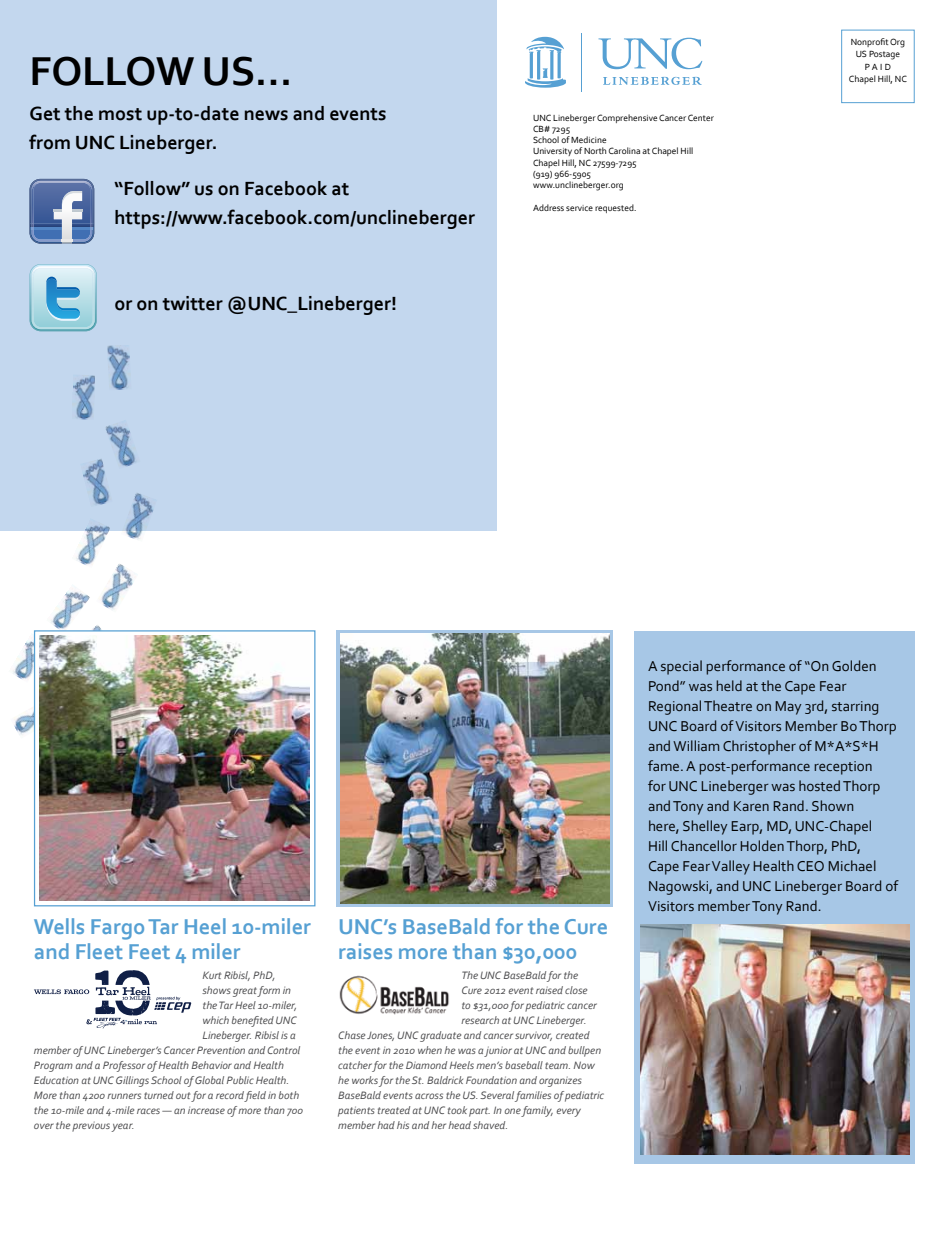
<style>
.page{position:relative;width:945px;height:1260px;background:#fff}
.page>*{position:absolute;margin:0;border:0;box-sizing:border-box;transform-origin:0 0}
.t1{font:700 42.25px "Corbel";letter-spacing:-.005em;color:#000}
.t2{font:700 22.5px/25px "Corbel";letter-spacing:-.005em;color:#56a0d3}
.t3{font:700 20px/28.8px "Corbel";color:#000}
.t4{font:15px/20px "Corbel";color:#000}
.t5{font:italic 11.25px "Corbel";color:#4d4d4f}
.t6{font:9.38px/11.2px "Corbel";color:#000}
</style>
<div class="page">
<div style="left:0;top:0;width:497px;height:531px;background:#c3d7ee"></div>
<img style="left:50px;top:585px;width:40px;height:45px">
<img style="left:63px;top:625px;width:39px;height:5px">
<img style="left:13px;top:633px;width:21px;height:50px">
<img style="left:14px;top:698px;width:20px;height:41px">
<img style="left:98px;top:564px;width:40px;height:47px">
<img style="left:123px;top:493px;width:31px;height:47px">
<img style="left:105px;top:420px;width:32px;height:47px">
<img style="left:107px;top:345px;width:24px;height:45px">
<img style="left:76px;top:523px;width:34px;height:45px">
<img style="left:83px;top:459px;width:30px;height:46px">
<img style="left:72px;top:375px;width:23px;height:45px">
<div style="left:841px;top:30px;width:74px;height:73px;border:1px solid #56a0d3"></div>
<hr style="left:581px;top:33px;width:1px;height:59px;background:#56a0d3">
<svg style="left:525px;top:37px;width:41px;height:51px"></svg>
<svg style="left:598px;top:38px;width:104px;height:31px"></svg>
<svg style="left:603px;top:77px;width:99px;height:8px"></svg>
<div style="left:337px;top:630px;width:276px;height:277px;background:#a7c7e6"></div>
<img style="left:340px;top:633px;width:270px;height:270px">
<img style="left:339px;top:975px;width:110px;height:40px">
<svg style="left:34px;top:970px;width:157px;height:59px"></svg>
<svg style="left:34px;top:630px;width:281px;height:276px"></svg>
<img style="left:40px;top:636px;width:270px;height:264px">
<div style="left:635px;top:631px;width:280px;height:532px;background:#a7c7e6"></div>
<img style="left:640px;top:924px;width:270px;height:231px">
<svg style="left:30px;top:264px;width:67px;height:67px"></svg>
<svg style="left:30px;top:179px;width:64px;height:65px;background:#718ab6"></svg>
<img style="left:32px;top:181px;width:60px;height:11px">
<h1 class="t1" style="left:30px;top:44px;width:264px">FOLLOW US…</h1>
<h3 class="t3" style="left:30px;top:99px;width:359px">Get the most up-to-date news and events from UNC Lineberger.</h3>
<h3 class="t3" style="left:114px;top:174px;width:362px">“Follow” us on Facebook at https://www.facebook.com/unclineberger</h3>
<h3 class="t3" style="left:114px;top:289px;width:284px">or on twitter @UNC_Lineberger!</h3>
<p class="t6" style="left:533px;top:112px;width:182px">UNC Lineberger Comprehensive Cancer Center<br>CB# 7295<br>School of Medicine<br>University of North Carolina at Chapel Hill<br>Chapel Hill, NC 27599-7295<br>(919) 966-5905<br>www.unclineberger.org</p>
<p class="t6" style="left:533px;top:202px;width:105px">Address service requested.</p>
<p class="t6" style="left:849px;top:35px;width:59px;line-height:12.5px;text-align:center">Nonprofit Org<br>US Postage<br>PAID<br>Chapel Hill, NC</p>
<p class="t4" style="left:648px;top:656px;width:252px">A special performance of “On Golden Pond” was held at the Cape Fear Regional Theatre on May 3rd, starring UNC Board of Visitors Member Bo Thorp and William Christopher of M*A*S*H fame. A post-performance reception<br>for UNC Lineberger was hosted Thorp and Tony and Karen Rand. Shown<br>here, Shelley Earp, MD, UNC-Chapel<br>Hill Chancellor Holden Thorp, PhD,<br>Cape Fear Valley Health CEO Michael Nagowski, and UNC Lineberger Board of Visitors member Tony Rand.</p>
<h2 class="t2" style="left:34px;top:913px;width:279px">Wells Fargo Tar Heel 10-miler and Fleet Feet 4 miler</h2>
<h2 class="t2" style="left:338px;top:913px;width:272px">UNC’s BaseBald for the Cure raises more than $30,000</h2>
<p class="t5" style="left:461px;top:969px;width:118px">The UNC BaseBald for the</p>
<p class="t5" style="left:461px;top:984px;width:128px">Cure 2012 event raised close</p>
<p class="t5" style="left:461px;top:999px;width:137px">to $31,000 for pediatric cancer</p>
<p class="t5" style="left:461px;top:1014px;width:127px">research at UNC Lineberger.</p>
<p class="t5" style="left:338px;top:1029px;width:253px">Chase Jones, UNC graduate and cancer survivor, created</p>
<p class="t5" style="left:338px;top:1044px;width:264px">the event in 2010 when he was a junior at UNC and bullpen</p>
<p class="t5" style="left:338px;top:1059px;width:258px">catcher for the Diamond Heels men’s baseball team. Now</p>
<p class="t5" style="left:338px;top:1074px;width:245px">he works for the St. Baldrick Foundation and organizes</p>
<p class="t5" style="left:338px;top:1089px;width:268px">BaseBald events across the US. Several families of pediatric</p>
<p class="t5" style="left:338px;top:1104px;width:244px">patients treated at UNC took part. In one family, every</p>
<p class="t5" style="left:338px;top:1119px;width:172px">member had his and her head shaved.</p>
<p class="t5" style="left:202px;top:968px;width:75px">Kurt Ribisl, PhD,</p>
<p class="t5" style="left:202px;top:983px;width:90px">shows great form in</p>
<p class="t5" style="left:202px;top:998px;width:97px">the Tar Heel 10-miler,</p>
<p class="t5" style="left:202px;top:1013px;width:96px">which benefited UNC</p>
<p class="t5" style="left:202px;top:1028px;width:95px">Lineberger. Ribisl is a</p>
<p class="t5" style="left:34px;top:1043px;width:268px">member of UNC Lineberger’s Cancer Prevention and Control</p>
<p class="t5" style="left:34px;top:1058px;width:252px">Program and a Professor of Health Behavior and Health</p>
<p class="t5" style="left:34px;top:1073px;width:257px">Education at UNC Gillings School of Global Public Health.</p>
<p class="t5" style="left:34px;top:1088px;width:267px">More than 4200 runners turned out for a record field in both</p>
<p class="t5" style="left:34px;top:1103px;width:271px">the 10-mile and 4-mile races — an increase of more than 700</p>
<p class="t5" style="left:34px;top:1118px;width:103px">over the previous year.</p>
</div>
